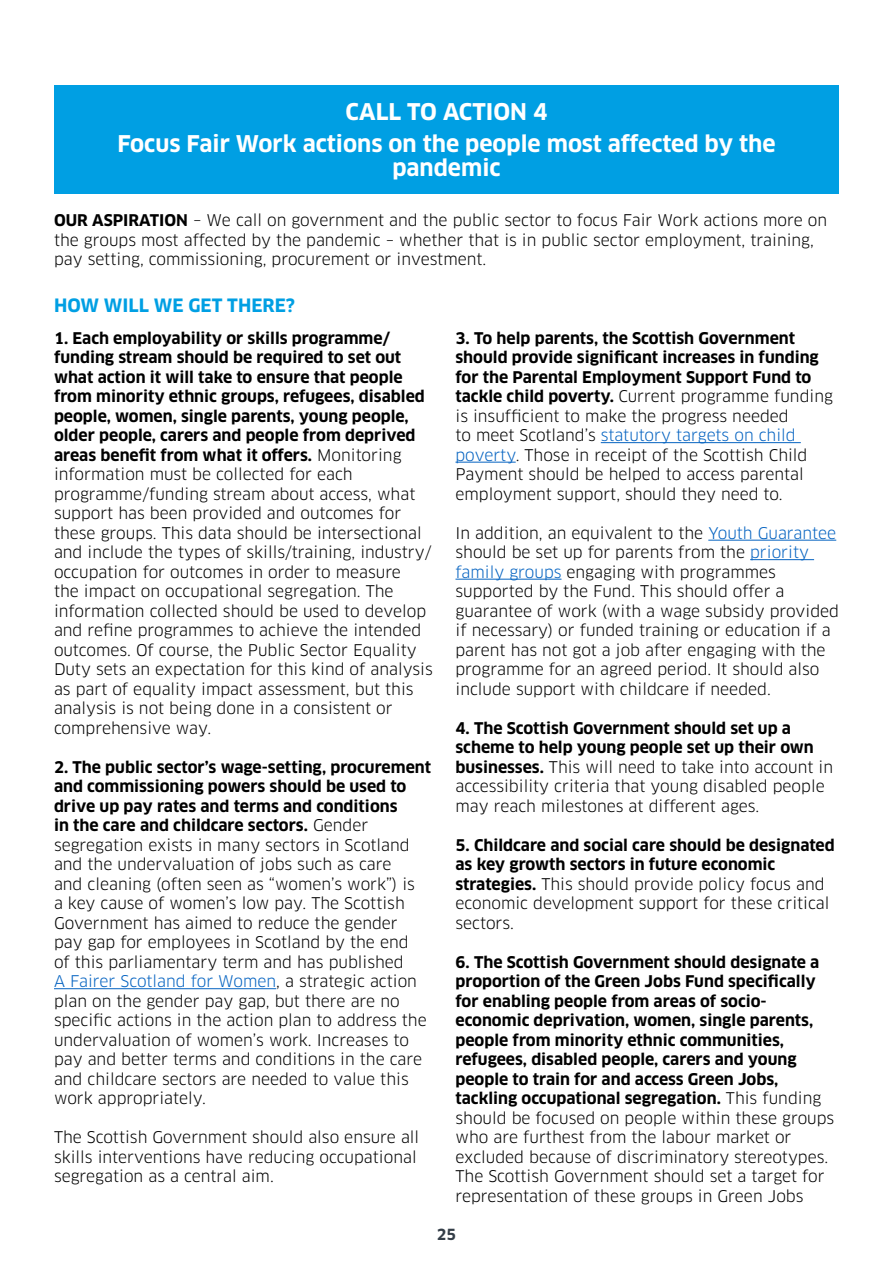
<style>
.page{position:relative;width:893px;height:1263px;background:#fff}
.page>*{position:absolute;margin:0;border:0;box-sizing:border-box;transform-origin:0 0}
.CTA{font:700 22.5px/24px "Clan";color:#fff;text-align:center}
.Sub_Header{font:700 18px "Clan";color:#009fe3}
.Body{font:15.75px/19.5px "Clan";color:#000}
.Body-2{font:700 15.75px/19.5px "Clan";color:#000}
.t1{font:700 15px "Clan";color:#343e48}
.s1{font-weight:700}
.s2{color:#0563c1}
.s3{font-weight:400}
</style>
<div class="page">
<div style="left:54px;top:85px;width:785px;height:108px;background:#009fe3"></div>
<hr style="left:54px;top:988px;width:222px;height:1px;background:#0563c1">
<hr style="left:601px;top:442px;width:200px;height:1px;background:#0563c1">
<hr style="left:455px;top:462px;width:61px;height:1px;background:#0563c1">
<hr style="left:708px;top:540px;width:128px;height:1px;background:#0563c1">
<hr style="left:750px;top:559px;width:64px;height:1px;background:#0563c1">
<hr style="left:455px;top:579px;width:106px;height:1px;background:#0563c1">
<p class="CTA" style="left:346px;top:100px;width:203px">CALL TO ACTION 4</p>
<p class="CTA" style="left:117px;top:132px;width:660px">Focus Fair Work actions on the people most affected by the pandemic</p>
<p class="Body" style="left:54px;top:211px;width:775px"><span class="s1">OUR ASPIRATION</span> – We call on government and the public sector to focus Fair Work actions more on the groups most affected by the pandemic – whether that is in public sector employment, training, pay setting, commissioning, procurement or investment.</p>
<p class="Sub_Header" style="left:54px;top:294px;width:243px">HOW WILL WE GET THERE?</p>
<p class="Body" style="left:54px;top:329px;width:380px"><span class="s1">1. Each employability or skills programme/ funding stream should be required to set out what action it will take to ensure that people from minority ethnic groups, refugees, disabled people, women, single parents, young people, older people, carers and people from deprived areas benefit from what it offers.</span> Monitoring information must be collected for each programme/funding stream about access, what support has been provided and outcomes for these groups. This data should be intersectional and include the types of skills/training, industry/ occupation for outcomes in order to measure<br>the impact on occupational segregation. The information collected should be used to develop and refine programmes to achieve the intended outcomes. Of course, the Public Sector Equality Duty sets an expectation for this kind of analysis as part of equality impact assessment, but this analysis is not being done in a consistent or comprehensive way.</p>
<p class="Body" style="left:54px;top:758px;width:379px"><span class="s1">2. The public sector’s wage-setting, procurement and commissioning powers should be used to drive up pay rates and terms and conditions<br>in the care and childcare sectors.</span> Gender segregation exists in many sectors in Scotland and the undervaluation of jobs such as care<br>and cleaning (often seen as “women’s work”) is<br>a key cause of women’s low pay. The Scottish Government has aimed to reduce the gender<br>pay gap for employees in Scotland by the end<br>of this parliamentary term and has published<br><span class="s2">A Fairer Scotland for Women</span>, a strategic action plan on the gender pay gap, but there are no specific actions in the action plan to address the undervaluation of women’s work. Increases to pay and better terms and conditions in the care and childcare sectors are needed to value this work appropriately.</p>
<p class="Body" style="left:54px;top:1128px;width:367px">The Scottish Government should also ensure all skills interventions have reducing occupational segregation as a central aim.</p>
<p class="Body" style="left:455px;top:329px;width:379px"><span class="s1">3. To help parents, the Scottish Government should provide significant increases in funding for the Parental Employment Support Fund to tackle child poverty.</span> Current programme funding is insufficient to make the progress needed<br>to meet Scotland’s <span class="s2">statutory targets on child poverty</span>. Those in receipt of the Scottish Child Payment should be helped to access parental employment support, should they need to.</p>
<p class="Body" style="left:455px;top:524px;width:385px">In addition, an equivalent to the <span class="s2">Youth Guarantee </span>should be set up for parents from the <span class="s2">priority family groups</span> engaging with programmes supported by the Fund. This should offer a guarantee of work (with a wage subsidy provided if necessary) or funded training or education if a parent has not got a job after engaging with the programme for an agreed period. It should also include support with childcare if needed.</p>
<p class="Body" style="left:455px;top:719px;width:379px"><span class="s1">4. The Scottish Government should set up a scheme to help young people set up their own businesses.</span> This will need to take into account in accessibility criteria that young disabled people may reach milestones at different ages.</p>
<p class="Body-2" style="left:455px;top:836px;width:381px">5. Childcare and social care should be designated as key growth sectors in future economic strategies. <span class="s3">This should provide policy focus and economic development support for these critical sectors.</span></p>
<p class="Body-2" style="left:455px;top:953px;width:380px">6. The Scottish Government should designate a proportion of the Green Jobs Fund specifically for enabling people from areas of socio&shy;economic deprivation, women, single parents, people from minority ethnic communities, refugees, disabled people, carers and young people to train for and access Green Jobs, tackling occupational segregation. <span class="s3">This funding should be focused on people within these groups who are furthest from the labour market or excluded because of discriminatory stereotypes.<br>The Scottish Government should set a target for representation of these groups in Green Jobs</span></p>
<p class="t1" style="left:437px;top:1225px;width:21px">25</p>
</div>
